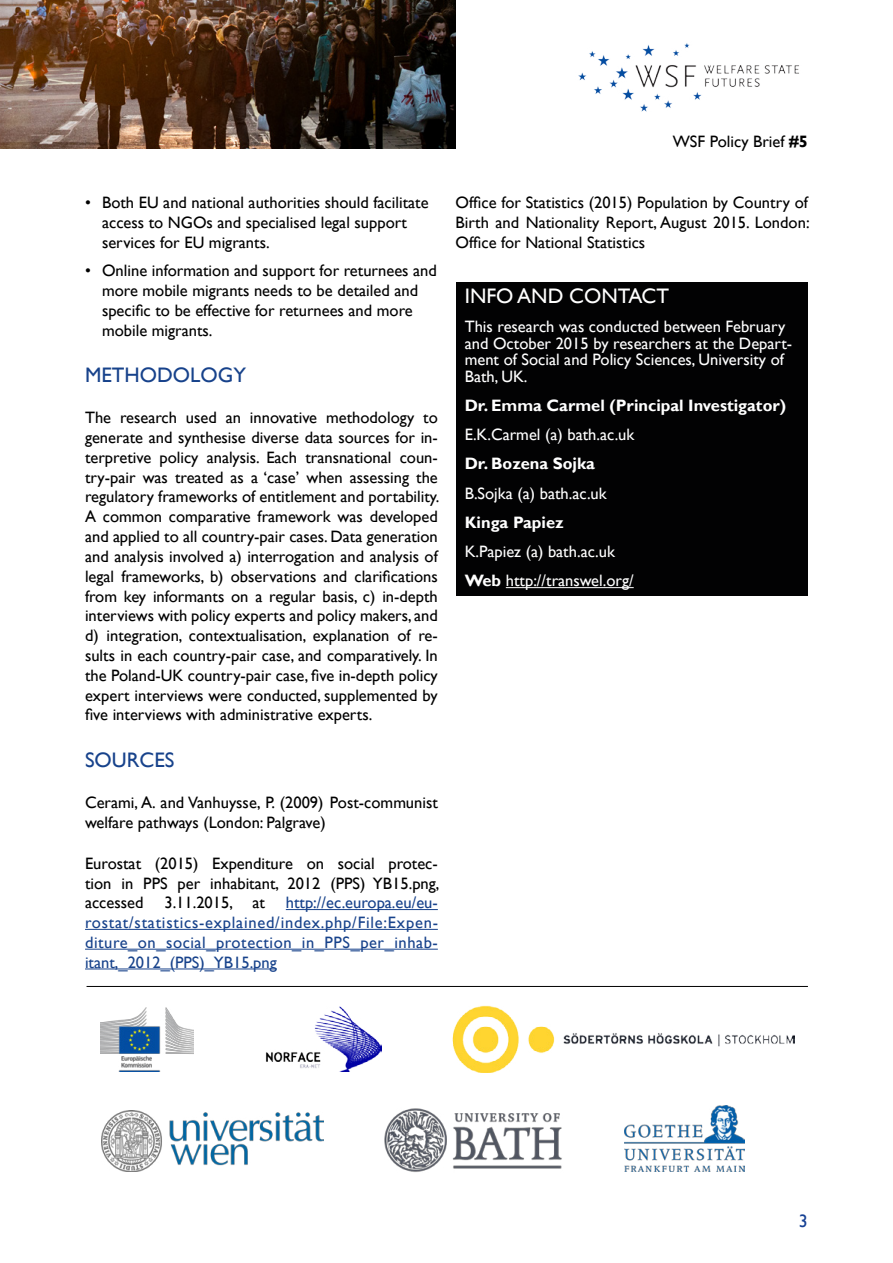
<style>
.page{position:relative;width:893px;height:1263px;background:#fff}
.page>*{position:absolute;margin:0;border:0;box-sizing:border-box;transform-origin:0 0}
.t1{font:21px "Gill Sans";color:#17428b}
.t2{font:21px "Gill Sans";color:#fff}
.t3{font:18px "Gill Sans";color:#164194}
.t4{font:16.5px/19.8px "Gill Sans";color:#000}
.t5{font:16.5px/16.5px "Gill Sans";color:#fff}
.t6{font:16.5px/19.8px "Gill Sans";letter-spacing:.035em;color:#17428b;text-align:justify}
.t7{font:700 16.5px "Gill Sans";color:#fff}
.s1{font-weight:700}
</style>
<div class="page">
<div style="left:456px;top:282px;width:352px;height:313px;background:#020203"></div>
<hr style="left:506px;top:587px;width:128px;height:1px;background:#fff">
<hr style="left:286px;top:909px;width:152px;height:1px;background:#17428b">
<hr style="left:85px;top:929px;width:353px;height:1px;background:#17428b">
<hr style="left:85px;top:949px;width:353px;height:1px;background:#17428b">
<hr style="left:85px;top:968px;width:192px;height:1px;background:#17428b">
<img style="left:578px;top:43px;width:221px;height:69px">
<hr style="left:87px;top:986px;width:721px;height:1px;background:#000">
<img style="left:0;top:0;width:455px;height:149px">
<img style="left:266px;top:1007px;width:115px;height:64px">
<img style="left:100px;top:1007px;width:93px;height:64px">
<img style="left:452px;top:1005px;width:342px;height:67px">
<img style="left:102px;top:1111px;width:221px;height:60px">
<img style="left:384px;top:1108px;width:178px;height:64px">
<img style="left:624px;top:1106px;width:120px;height:65px">
<p class="t4" style="left:673px;top:132px;width:137px">WSF Policy Brief <span class="s1">#5</span></p>
<p class="t4" style="left:102px;top:193px;width:328px;text-indent:-17px">• Both EU and national authorities should facilitate access to NGOs and specialised legal support services for EU migrants.</p>
<p class="t4" style="left:102px;top:261px;width:336px;text-indent:-17px">• Online information and support for returnees and more mobile migrants needs to be detailed and specific to be effective for returnees and more mobile migrants.</p>
<p class="t1" style="left:85px;top:363px;width:163px">METHODOLOGY</p>
<p class="t4" style="left:85px;top:408px;width:356px;text-align:justify">The research used an innovative methodology to generate and synthesise diverse data sources for in&shy;terpretive policy analysis. Each transnational coun&shy;try-pair was treated as a ‘case’ when assessing the regulatory frameworks of entitlement and portability.<br>A common comparative framework was developed and applied to all country-pair cases. Data generation and analysis involved a) interrogation and analysis of legal frameworks, b) observations and clarifications from key informants on a regular basis, c) in-depth interviews with policy experts and policy makers, and d) integration, contextualisation, explanation of re&shy;sults in each country-pair case, and comparatively. In the Poland-UK country-pair case, five in-depth policy expert interviews were conducted, supplemented by five interviews with administrative experts.</p>
<p class="t1" style="left:85px;top:747px;width:91px">SOURCES</p>
<p class="t4" style="left:85px;top:793px;width:354px">Cerami, A. and Vanhuysse, P. (2009) Post-communist welfare pathways (London: Palgrave)</p>
<p class="t4" style="left:85px;top:853px;width:356px;text-align:justify">Eurostat (2015) Expenditure on social protec&shy;tion in PPS per inhabitant, 2012 (PPS) YB15.png, accessed</p>
<p class="t4" style="left:164px;top:893px;width:102px">3.11.2015, at</p>
<p class="t6" style="left:85px;top:893px;width:354px;text-indent:201px">http://ec.europa.eu/eu&shy;rostat/statistics-explained/index.php/File:Expen&shy;diture_on_social_protection_in_PPS_per_inhab&shy;itant,_2012_(PPS)_YB15.png</p>
<p class="t4" style="left:455px;top:193px;width:356px;text-align:justify">Office for Statistics (2015) Population by Country of Birth and Nationality Report, August 2015. London:<br>Office for National Statistics</p>
<p class="t2" style="left:465px;top:283px;width:206px">INFO AND CONTACT</p>
<p class="t5" style="left:465px;top:319px;width:329px">This research was conducted between February and October 2015 by researchers at the Depart&shy;ment of Social and Policy Sciences, University of Bath, UK.</p>
<p class="t7" style="left:465px;top:395px;width:323px">Dr. Emma Carmel (Principal Investigator)</p>
<p class="t5" style="left:465px;top:427px;width:171px">E.K.Carmel (a) bath.ac.uk</p>
<p class="t7" style="left:465px;top:454px;width:132px">Dr. Bozena Sojka</p>
<p class="t5" style="left:465px;top:485px;width:144px">B.Sojka (a) bath.ac.uk</p>
<p class="t7" style="left:465px;top:512px;width:100px">Kinga Papiez</p>
<p class="t5" style="left:465px;top:537px;width:170px;line-height:29.2px">K.Papiez (a) bath.ac.uk<br><span class="s1">Web</span> http://transwel.org/</p>
<p class="t3" style="left:799px;top:1211px;width:10px">3</p>
</div>
